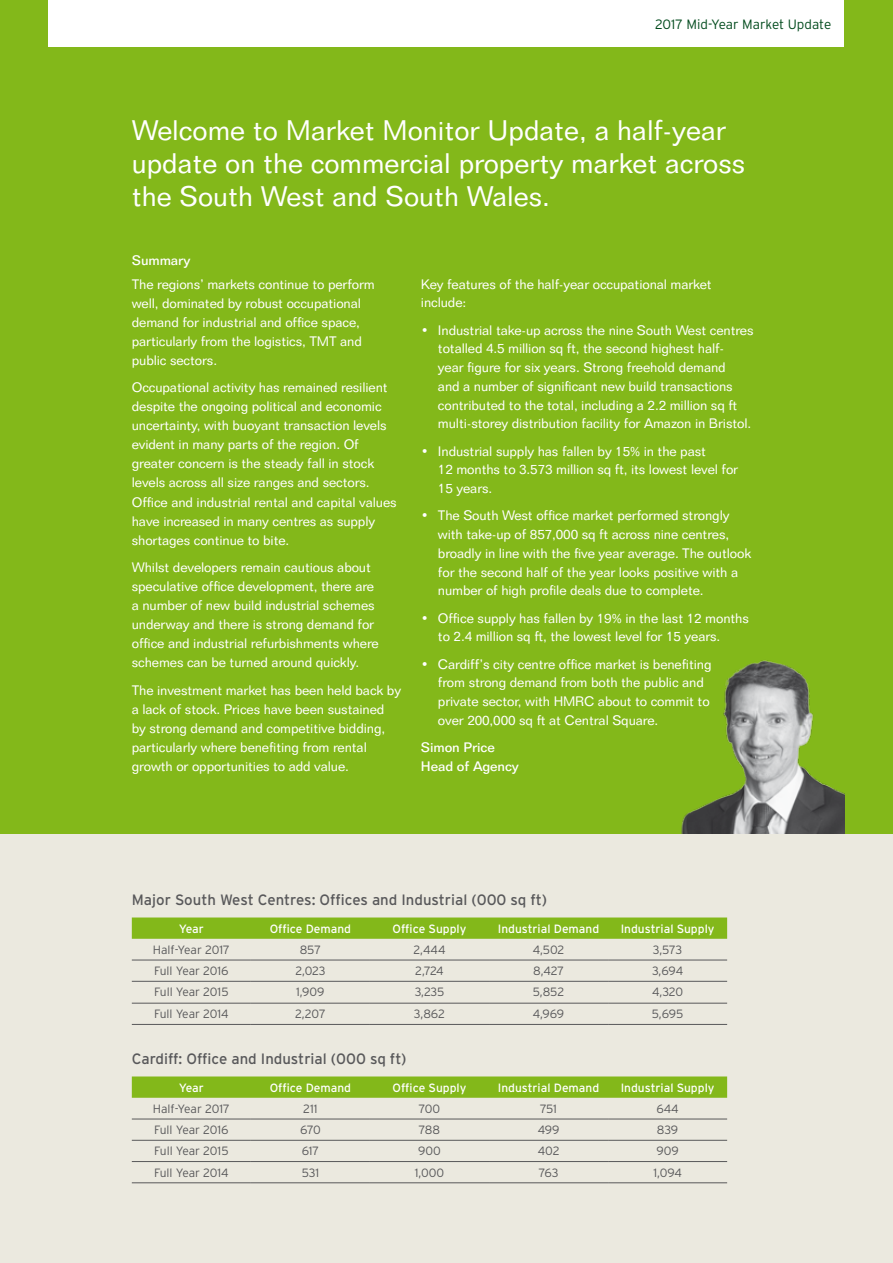
<style>
.page{position:relative;width:893px;height:1263px;background:#ebe9df}
.page>*{position:absolute;margin:0;border:0;box-sizing:border-box;transform-origin:0 0}
.t1{font:27.75px/33px "Folio BT";color:#fff}
.t2{font:15px "Interstate";color:#58585a}
.t3{font:13.5px/19px "Folio BT";letter-spacing:-.01em;color:#fff}
.t4{font:500 13.5px/18.8px "Folio BT";letter-spacing:-.01em;color:#fff}
.t5{font:300 13.5px "Interstate";color:#004a1c}
.t6{font:300 12px "Interstate";letter-spacing:-.005em;color:#58585a}
.t7{font:12px "Interstate";color:#fff}
</style>
<div class="page">
<div style="left:0;top:0;width:893px;height:833px;background:#83b81a"></div>
<img style="left:681px;top:660px;width:163px;height:173px">
<svg style="left:132px;top:917px;width:595px;height:22px;background:#86b920"></svg>
<hr style="left:132px;top:1003px;width:119px;height:1px;background:#58585a">
<hr style="left:251px;top:1003px;width:119px;height:1px;background:#58585a">
<hr style="left:370px;top:1003px;width:119px;height:1px;background:#58585a">
<hr style="left:489px;top:1003px;width:119px;height:1px;background:#58585a">
<hr style="left:608px;top:1003px;width:119px;height:1px;background:#58585a">
<hr style="left:132px;top:1024px;width:119px;height:1px;background:#58585a">
<hr style="left:251px;top:1024px;width:119px;height:1px;background:#58585a">
<hr style="left:370px;top:1024px;width:119px;height:1px;background:#58585a">
<hr style="left:489px;top:1024px;width:119px;height:1px;background:#58585a">
<hr style="left:608px;top:1024px;width:119px;height:1px;background:#58585a">
<hr style="left:132px;top:981px;width:119px;height:1px;background:#58585a">
<hr style="left:251px;top:981px;width:119px;height:1px;background:#58585a">
<hr style="left:370px;top:981px;width:119px;height:1px;background:#58585a">
<hr style="left:489px;top:981px;width:119px;height:1px;background:#58585a">
<hr style="left:608px;top:981px;width:119px;height:1px;background:#58585a">
<hr style="left:132px;top:960px;width:119px;height:1px;background:#58585a">
<hr style="left:251px;top:960px;width:119px;height:1px;background:#58585a">
<hr style="left:370px;top:960px;width:119px;height:1px;background:#58585a">
<hr style="left:489px;top:960px;width:119px;height:1px;background:#58585a">
<hr style="left:608px;top:960px;width:119px;height:1px;background:#58585a">
<svg style="left:132px;top:1076px;width:595px;height:22px;background:#86b920"></svg>
<hr style="left:132px;top:1140px;width:119px;height:1px;background:#58585a">
<hr style="left:251px;top:1140px;width:119px;height:1px;background:#58585a">
<hr style="left:370px;top:1140px;width:119px;height:1px;background:#58585a">
<hr style="left:489px;top:1140px;width:119px;height:1px;background:#58585a">
<hr style="left:608px;top:1140px;width:119px;height:1px;background:#58585a">
<hr style="left:132px;top:1161px;width:119px;height:1px;background:#58585a">
<hr style="left:251px;top:1161px;width:119px;height:1px;background:#58585a">
<hr style="left:370px;top:1161px;width:119px;height:1px;background:#58585a">
<hr style="left:489px;top:1161px;width:119px;height:1px;background:#58585a">
<hr style="left:608px;top:1161px;width:119px;height:1px;background:#58585a">
<hr style="left:132px;top:1182px;width:119px;height:1px;background:#58585a">
<hr style="left:251px;top:1182px;width:119px;height:1px;background:#58585a">
<hr style="left:370px;top:1182px;width:119px;height:1px;background:#58585a">
<hr style="left:489px;top:1182px;width:119px;height:1px;background:#58585a">
<hr style="left:608px;top:1182px;width:119px;height:1px;background:#58585a">
<hr style="left:132px;top:1119px;width:119px;height:1px;background:#58585a">
<hr style="left:251px;top:1119px;width:119px;height:1px;background:#58585a">
<hr style="left:370px;top:1119px;width:119px;height:1px;background:#58585a">
<hr style="left:489px;top:1119px;width:119px;height:1px;background:#58585a">
<hr style="left:608px;top:1119px;width:119px;height:1px;background:#58585a">
<div style="left:49px;top:0;width:795px;height:47px;background:#fff"></div>
<p class="t5" style="left:655px;top:16px;width:178px">2017 Mid-Year Market Update</p>
<h1 class="t1" style="left:132px;top:114px;width:615px">Welcome to Market Monitor Update, a half-year update on the commercial property market across the South West and South Wales.</h1>
<p class="t4" style="left:132px;top:251px;width:60px">Summary</p>
<p class="t3" style="left:132px;top:274px;width:244px">The regions’ markets continue to perform well, dominated by robust occupational demand for industrial and office space, particularly from the logistics, TMT and public sectors.</p>
<p class="t3" style="left:132px;top:378px;width:266px">Occupational activity has remained resilient despite the ongoing political and economic uncertainty, with buoyant transaction levels evident in many parts of the region. Of greater concern is the steady fall in stock levels across all size ranges and sectors.<br>Office and industrial rental and capital values have increased in many centres as supply shortages continue to bite.</p>
<p class="t3" style="left:132px;top:558px;width:249px">Whilst developers remain cautious about speculative office development, there are a number of new build industrial schemes underway and there is strong demand for office and industrial refurbishments where schemes can be turned around quickly.</p>
<p class="t3" style="left:132px;top:680px;width:271px">The investment market has been held back by a lack of stock. Prices have been sustained by strong demand and competitive bidding, particularly where benefiting from rental growth or opportunities to add value.</p>
<p class="t3" style="left:421px;top:274px;width:292px">Key features of the half-year occupational market include:</p>
<p class="t3" style="left:438px;top:320px;width:317px;text-indent:-17px">• Industrial take-up across the nine South West centres totalled 4.5 million sq ft, the second highest half-<br>year figure for six years. Strong freehold demand<br>and a number of significant new build transactions contributed to the total, including a 2.2 million sq ft multi-storey distribution facility for Amazon in Bristol.</p>
<p class="t3" style="left:438px;top:441px;width:302px;text-indent:-17px">• Industrial supply has fallen by 15% in the past<br>12 months to 3.573 million sq ft, its lowest level for<br>15 years.</p>
<p class="t3" style="left:438px;top:506px;width:315px;text-indent:-17px">• The South West office market performed strongly with take-up of 857,000 sq ft across nine centres, broadly in line with the five year average. The outlook for the second half of the year looks positive with a number of high profile deals due to complete.</p>
<p class="t3" style="left:438px;top:608px;width:312px;text-indent:-17px">• Office supply has fallen by 19% in the last 12 months to 2.4 million sq ft, the lowest level for 15 years.</p>
<p class="t3" style="left:438px;top:654px;width:275px;text-indent:-17px">• Cardiff’s city centre office market is benefiting from strong demand from both the public and private sector, with HMRC about to commit to over 200,000 sq ft at Central Square.</p>
<p class="t4" style="left:421px;top:738px;width:99px">Simon Price<br>Head of Agency</p>
<p class="t2" style="left:132px;top:891px;width:417px">Major South West Centres: Offices and Industrial (000 sq ft)</p>
<p class="t7" style="left:179px;top:921px;width:26px">Year</p>
<p class="t7" style="left:270px;top:921px;width:83px">Office Demand</p>
<p class="t7" style="left:393px;top:921px;width:75px">Office Supply</p>
<p class="t7" style="left:498px;top:921px;width:103px">Industrial Demand</p>
<p class="t7" style="left:621px;top:921px;width:95px">Industrial Supply</p>
<p class="t6" style="left:153px;top:943px;width:78px">Half-Year 2017</p>
<p class="t6" style="left:300px;top:943px;width:23px">857</p>
<p class="t6" style="left:413px;top:943px;width:34px">2,444</p>
<p class="t6" style="left:533px;top:943px;width:33px">4,502</p>
<p class="t6" style="left:653px;top:943px;width:31px">3,573</p>
<p class="t6" style="left:154px;top:964px;width:76px">Full Year 2016</p>
<p class="t6" style="left:295px;top:964px;width:32px">2,023</p>
<p class="t6" style="left:415px;top:964px;width:30px">2,724</p>
<p class="t6" style="left:533px;top:964px;width:32px">8,427</p>
<p class="t6" style="left:652px;top:964px;width:33px">3,694</p>
<p class="t6" style="left:154px;top:985px;width:76px">Full Year 2015</p>
<p class="t6" style="left:296px;top:985px;width:30px">1,909</p>
<p class="t6" style="left:415px;top:985px;width:31px">3,235</p>
<p class="t6" style="left:533px;top:985px;width:33px">5,852</p>
<p class="t6" style="left:652px;top:985px;width:33px">4,320</p>
<p class="t6" style="left:154px;top:1007px;width:76px">Full Year 2014</p>
<p class="t6" style="left:295px;top:1007px;width:32px">2,207</p>
<p class="t6" style="left:414px;top:1007px;width:33px">3,862</p>
<p class="t6" style="left:533px;top:1007px;width:33px">4,969</p>
<p class="t6" style="left:652px;top:1007px;width:33px">5,695</p>
<p class="t2" style="left:132px;top:1050px;width:276px">Cardiff: Office and Industrial (000 sq ft)</p>
<p class="t7" style="left:179px;top:1080px;width:26px">Year</p>
<p class="t7" style="left:270px;top:1080px;width:83px">Office Demand</p>
<p class="t7" style="left:393px;top:1080px;width:75px">Office Supply</p>
<p class="t7" style="left:498px;top:1080px;width:103px">Industrial Demand</p>
<p class="t7" style="left:621px;top:1080px;width:95px">Industrial Supply</p>
<p class="t6" style="left:153px;top:1102px;width:78px">Half-Year 2017</p>
<p class="t6" style="left:303px;top:1102px;width:16px">211</p>
<p class="t6" style="left:419px;top:1102px;width:23px">700</p>
<p class="t6" style="left:540px;top:1102px;width:18px">751</p>
<p class="t6" style="left:656px;top:1102px;width:24px">644</p>
<p class="t6" style="left:154px;top:1123px;width:76px">Full Year 2016</p>
<p class="t6" style="left:300px;top:1123px;width:22px">670</p>
<p class="t6" style="left:419px;top:1123px;width:23px">788</p>
<p class="t6" style="left:538px;top:1123px;width:23px">499</p>
<p class="t6" style="left:657px;top:1123px;width:23px">839</p>
<p class="t6" style="left:154px;top:1144px;width:76px">Full Year 2015</p>
<p class="t6" style="left:302px;top:1144px;width:19px">617</p>
<p class="t6" style="left:418px;top:1144px;width:24px">900</p>
<p class="t6" style="left:538px;top:1144px;width:23px">402</p>
<p class="t6" style="left:656px;top:1144px;width:24px">909</p>
<p class="t6" style="left:154px;top:1165px;width:76px">Full Year 2014</p>
<p class="t6" style="left:302px;top:1165px;width:19px">531</p>
<p class="t6" style="left:415px;top:1165px;width:31px">1,000</p>
<p class="t6" style="left:539px;top:1165px;width:21px">763</p>
<p class="t6" style="left:653px;top:1165px;width:30px">1,094</p>
</div>
